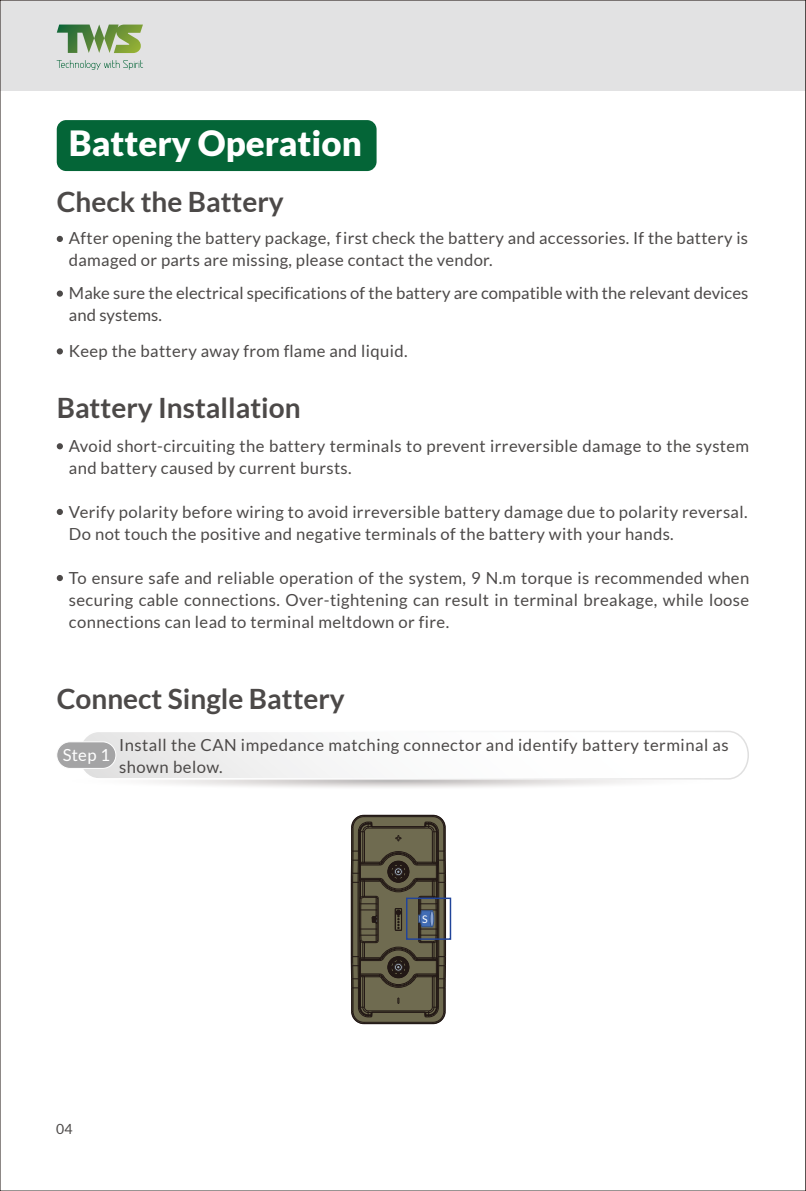
<style>
.page{position:relative;width:806px;height:1191px;background:#fff}
.page>*{position:absolute;margin:0;border:0;box-sizing:border-box;transform-origin:0 0}
.t1{font:900 34.8px "Lato";color:#fff}
.t2{font:700 28px "Lato";color:#4c4948}
.t3{font:16.6px/22px "Lato";letter-spacing:.02em;color:#4c4948}
.t4{font:16.6px "Lato";color:#fff}
.t5{font:14px "Lato";color:#4c4948}
.t6{font:10.4px "Lato";color:#fff}
</style>
<div class="page">
<svg style="left:58px;top:771px;width:667px;height:19px"></svg>
<svg style="left:77px;top:731px;width:672px;height:49px"></svg>
<div style="left:57px;top:120px;width:319px;height:51px;background:#046537;border-radius:9px"></div>
<div style="left:0;top:0;width:805px;height:91px;background:#e2e2e3"></div>
<svg style="left:57px;top:24px;width:86px;height:29px"></svg>
<svg style="left:57px;top:60px;width:86px;height:10px"></svg>
<svg style="left:805px;top:0;width:1px;height:1191px"></svg>
<svg style="left:57px;top:236px;width:6px;height:6px"></svg>
<div style="left:57px;top:290px;width:6px;height:7px;background:#4c4948;border-radius:50%"></div>
<svg style="left:57px;top:348px;width:6px;height:6px"></svg>
<svg style="left:57px;top:443px;width:6px;height:6px"></svg>
<svg style="left:57px;top:509px;width:6px;height:6px"></svg>
<svg style="left:57px;top:575px;width:6px;height:6px"></svg>
<div style="left:57px;top:742px;width:59px;height:26px;background:#a4a4a5;border-radius:13px"></div>
<div style="left:56px;top:741px;width:60px;height:28px;border:1px solid #fff;border-radius:13px"></div>
<div style="left:406px;top:897px;width:45px;height:42px;border:1px solid #21449a"></div>
<svg style="left:351px;top:815px;width:95px;height:209px"></svg>
<hr style="left:430px;top:910px;width:3px;height:16px;background:#8ba5d3;border-radius:50%">
<div style="left:429px;top:910px;width:5px;height:17px;border:1px solid #31538d;border-radius:50%"></div>
<h1 class="t1" style="left:69px;top:123px;width:294px">Battery Operation</h1>
<h2 class="t2" style="left:57px;top:186px;width:228px">Check the Battery</h2>
<p class="t3" style="left:69px;top:227px;width:680px">After opening the battery package, f irst check the battery and accessories. If the battery is damaged or parts are missing, please contact the vendor.</p>
<p class="t3" style="left:69px;top:282px;width:680px">Make sure the electrical specifications of the battery are compatible with the relevant devices and systems.</p>
<p class="t3" style="left:69px;top:339px;width:340px">Keep the battery away from f lame and liquid.</p>
<h2 class="t2" style="left:57px;top:391px;width:245px">Battery Installation</h2>
<p class="t3" style="left:69px;top:434px;width:681px">Avoid short-circuiting the battery terminals to prevent irreversible damage to the system and battery caused by current bursts.</p>
<p class="t3" style="left:69px;top:500px;width:679px">Verify polarity before wiring to avoid irreversible battery damage due to polarity reversal.<br>Do not touch the positive and negative terminals of the battery with your hands.</p>
<p class="t3" style="left:69px;top:566px;width:681px;text-align:justify">To ensure safe and reliable operation of the system, 9 N.m torque is recommended when securing cable connections. Over-tightening can result in terminal breakage, while loose connections can lead to terminal meltdown or f ire.</p>
<h2 class="t2" style="left:57px;top:683px;width:289px">Connect Single Battery</h2>
<p class="t4" style="left:63px;top:745px;width:49px">Step 1</p>
<p class="t3" style="left:119px;top:733px;width:610px">Install the CAN impedance matching connector and identify battery terminal as shown below.</p>
<p class="t6" style="left:422px;top:913px;width:7px">S</p>
<p class="t5" style="left:56px;top:1121px;width:18px">04</p>
</div>
